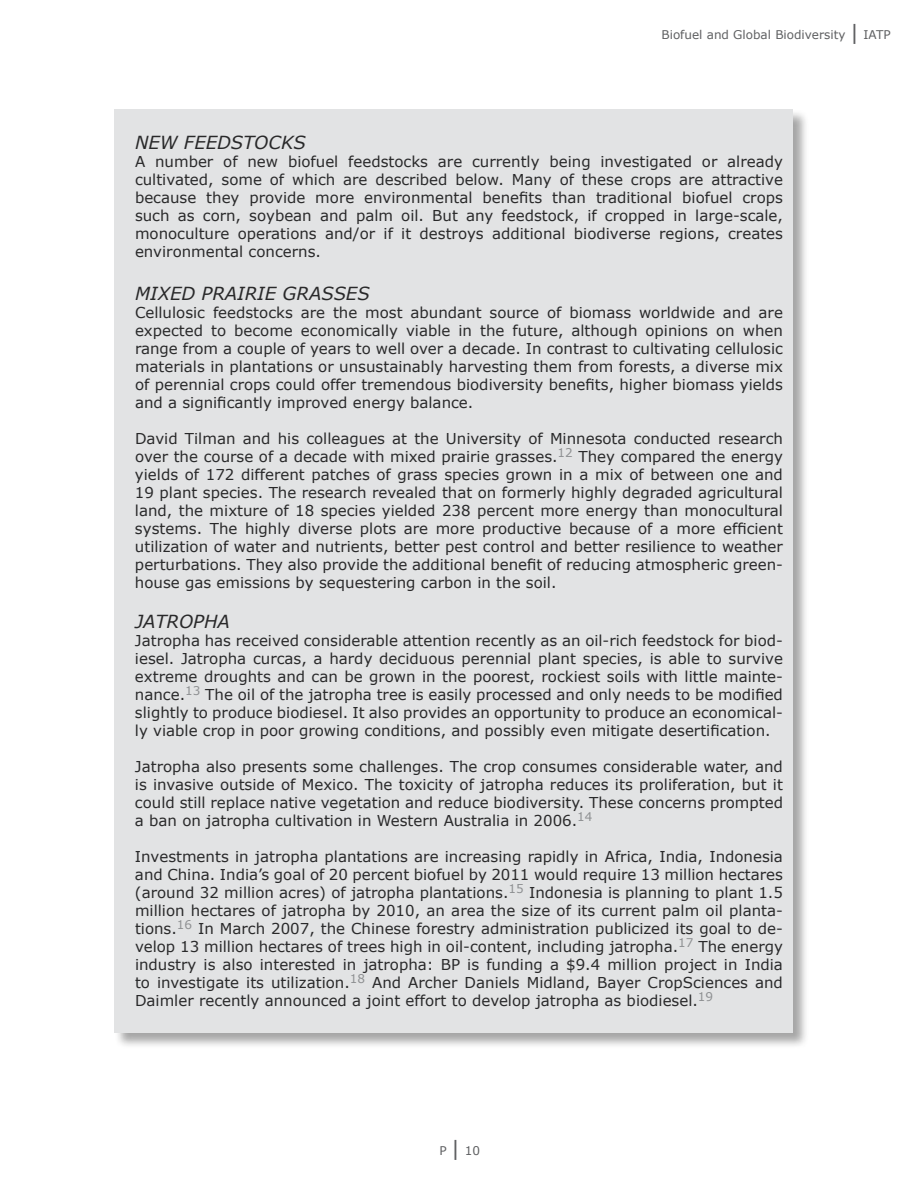
<style>
.page{position:relative;width:918px;height:1188px;background:#fff}
.page>*{position:absolute;margin:0;border:0;box-sizing:border-box;transform-origin:0 0}
.t1{font:italic 18px "Verdana";color:#29292a}
.t2{font:15px/18px "Verdana";color:#29292a;text-align:justify}
.t3{font:12px "Verdana";color:#5f6062}
.s1{font-size:21px}
</style>
<div class="page">
<div style="left:115px;top:109px;width:701px;height:946px;background:#000;opacity:.35"></div>
<div style="left:115px;top:110px;width:678px;height:923px;background:#e2e3e4"></div>
<p class="t3" style="left:662px;top:27px;width:231px">Biofuel and Global Biodiversity <span class="s1">|</span> IATP</p>
<p class="t1" style="left:135px;top:131px;width:172px">NEW FEEDSTOCKS</p>
<p class="t2" style="left:135px;top:152px;width:650px">A number of new biofuel feedstocks are currently being investigated or already cultivated, some of which are described below. Many of these crops are attractive because they provide more environmental benefits than traditional biofuel crops such as corn, soybean and palm oil. But any feedstock, if cropped in large-scale, monoculture operations and/or if it destroys additional biodiverse regions, creates environmental concerns.</p>
<p class="t1" style="left:135px;top:282px;width:236px">MIXED PRAIRIE GRASSES</p>
<p class="t2" style="left:135px;top:303px;width:649px">Cellulosic feedstocks are the most abundant source of biomass worldwide and are expected to become economically viable in the future, although opinions on when range from a couple of years to well over a decade. In contrast to cultivating cellulosic materials in plantations or unsustainably harvesting them from forests, a diverse mix of perennial crops could offer tremendous biodiversity benefits, higher biomass yields and a significantly improved energy balance.</p>
<p class="t2" style="left:135px;top:429px;width:650px">David Tilman and his colleagues at the University of Minnesota conducted research over the course of a decade with mixed prairie grasses.<sup>12</sup> They compared the energy yields of 172 different patches of grass species grown in a mix of between one and 19 plant species. The research revealed that on formerly highly degraded agricultural land, the mixture of 18 species yielded 238 percent more energy than monocultural systems. The highly diverse plots are more productive because of a more efficient utilization of water and nutrients, better pest control and better resilience to weather perturbations. They also provide the additional benefit of reducing atmospheric green&shy;house gas emissions by sequestering carbon in the soil.</p>
<p class="t1" style="left:135px;top:610px;width:96px">JATROPHA</p>
<p class="t2" style="left:135px;top:631px;width:650px">Jatropha has received considerable attention recently as an oil-rich feedstock for biod&shy;iesel. Jatropha curcas, a hardy deciduous perennial plant species, is able to survive extreme droughts and can be grown in the poorest, rockiest soils with little mainte&shy;nance.<sup>13</sup> The oil of the jatropha tree is easily processed and only needs to be modified slightly to produce biodiesel. It also provides an opportunity to produce an economical&shy;ly viable crop in poor growing conditions, and possibly even mitigate desertification.</p>
<p class="t2" style="left:135px;top:757px;width:650px">Jatropha also presents some challenges. The crop consumes considerable water, and is invasive outside of Mexico. The toxicity of jatropha reduces its proliferation, but it could still replace native vegetation and reduce biodiversity. These concerns prompted a ban on jatropha cultivation in Western Australia in 2006.<sup>14</sup></p>
<p class="t2" style="left:135px;top:847px;width:650px">Investments in jatropha plantations are increasing rapidly in Africa, India, Indonesia and China. India’s goal of 20 percent biofuel by 2011 would require 13 million hectares (around 32 million acres) of jatropha plantations.<sup>15</sup> Indonesia is planning to plant 1.5 million hectares of jatropha by 2010, an area the size of its current palm oil planta&shy;tions.<sup>16</sup> In March 2007, the Chinese forestry administration publicized its goal to de&shy;velop 13 million hectares of trees high in oil-content, including jatropha.<sup>17</sup> The energy industry is also interested in jatropha: BP is funding a $9.4 million project in India to investigate its utilization.<sup>18</sup> And Archer Daniels Midland, Bayer CropSciences and Daimler recently announced a joint effort to develop jatropha as biodiesel.<sup>19</sup></p>
<p class="t3" style="left:440px;top:1143px;width:42px">P <span class="s1">|</span> 10</p>
</div>
